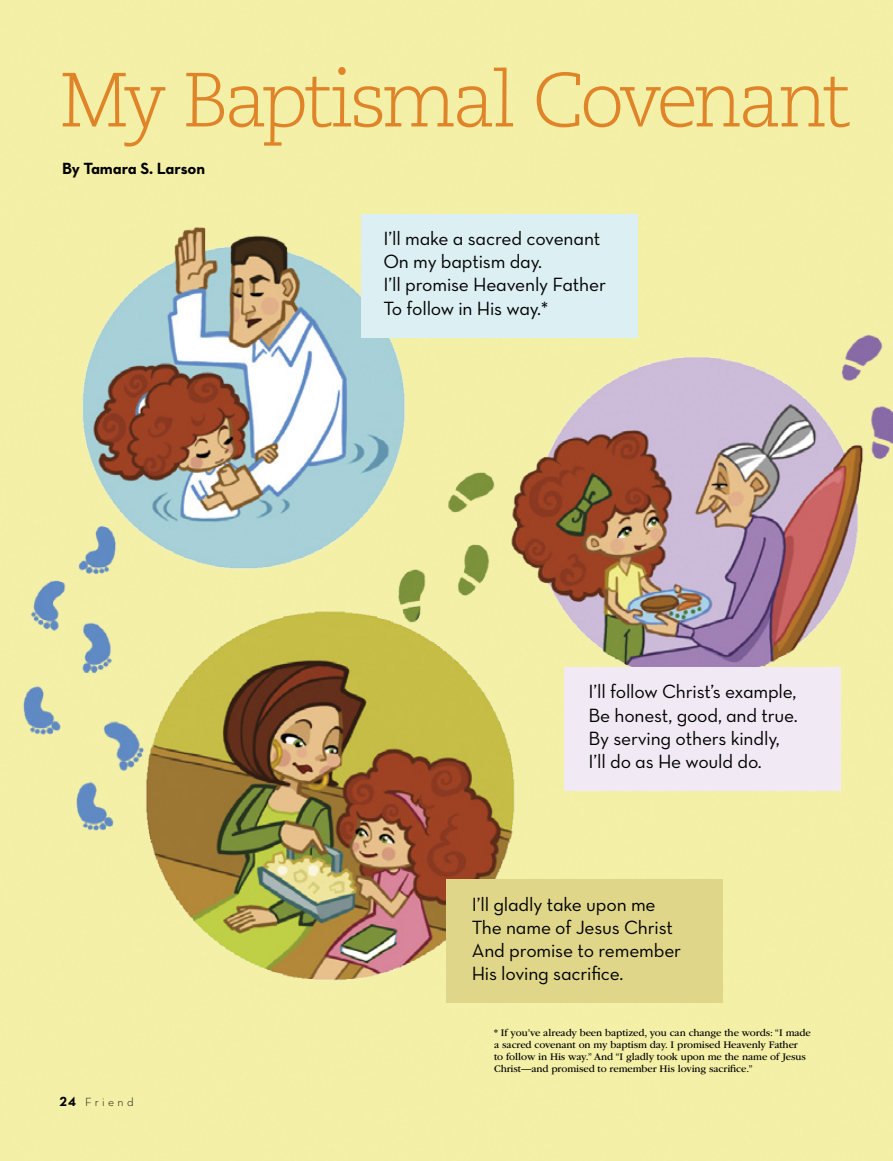
<style>
.page{position:relative;width:893px;height:1161px;background:#fff}
.page>*{position:absolute;margin:0;border:0;box-sizing:border-box;transform-origin:0 0}
.ARTCL_title{font:300 76.5px "Caecilialds Std";letter-spacing:-.065em;color:#e08429}
.POETRY_line{font:19.5px "Neutralds Lat Book Alt";letter-spacing:-.01em;color:#000}
.POETRY_line_first{font:19.5px "Neutralds Lat Book Alt";letter-spacing:-.01em;color:#000}
.POETRY_line_last{font:19.5px "Neutralds Lat Book Alt";letter-spacing:-.01em;color:#000}
.ARTCL-BY_para_first{font:16.5px "Neutralds Lat Bold Alt";letter-spacing:-.005em;color:#000}
.Folio_L{font:12px "Neutralds Lat Light Alt";letter-spacing:.28em;color:#000}
.POP_para{font:10.5px/12px "Garamondlds Lat";letter-spacing:-.01em;color:#000}
.s1{font-family:"Neutralds Lat Bold Alt";font-size:13.5px}
</style>
<div class="page">
<img style="left:0;top:0;width:893px;height:1030px">
<div style="left:361px;top:215px;width:276px;height:123px;background:#dceff2"></div>
<div style="left:564px;top:668px;width:276px;height:123px;background:#f1eaf4"></div>
<div style="left:446px;top:880px;width:277px;height:123px;background:#dfd68a"></div>
<p class="ARTCL_title" style="left:60px;top:57px;width:792px">My Baptismal Covenant</p>
<p class="ARTCL-BY_para_first" style="left:62px;top:155px;width:145px">By Tamara S. Larson</p>
<p class="POETRY_line_first" style="left:384px;top:223px;width:218px">I’ll make a sacred covenant</p>
<p class="POETRY_line" style="left:384px;top:247px;width:160px">On my baptism day.</p>
<p class="POETRY_line" style="left:384px;top:270px;width:224px">I’ll promise Heavenly Father</p>
<p class="POETRY_line_last" style="left:384px;top:293px;width:166px">To follow in His way.*</p>
<p class="POETRY_line_first" style="left:588px;top:677px;width:209px">I’ll follow Christ’s example,</p>
<p class="POETRY_line" style="left:588px;top:700px;width:211px">Be honest, good, and true.</p>
<p class="POETRY_line" style="left:588px;top:723px;width:193px">By serving others kindly,</p>
<p class="POETRY_line_last" style="left:588px;top:747px;width:175px">I’ll do as He would do.</p>
<p class="POETRY_line_first" style="left:472px;top:889px;width:185px">I’ll gladly take upon me</p>
<p class="POETRY_line" style="left:472px;top:912px;width:203px">The name of Jesus Christ</p>
<p class="POETRY_line" style="left:472px;top:936px;width:211px">And promise to remember</p>
<p class="POETRY_line_last" style="left:472px;top:959px;width:153px">His loving sacrifice.</p>
<p class="Folio_L" style="left:60px;top:1093px;width:76px"><span class="s1">24</span> Friend</p>
<p class="POP_para" style="left:494px;top:1026px;width:318px">* If you’ve already been baptized, you can change the words: “I made a sacred covenant on my baptism day. I promised Heavenly Father<br>to follow in His way.” And “I gladly took upon me the name of Jesus Christ—and promised to remember His loving sacrifice.”</p>
</div>
